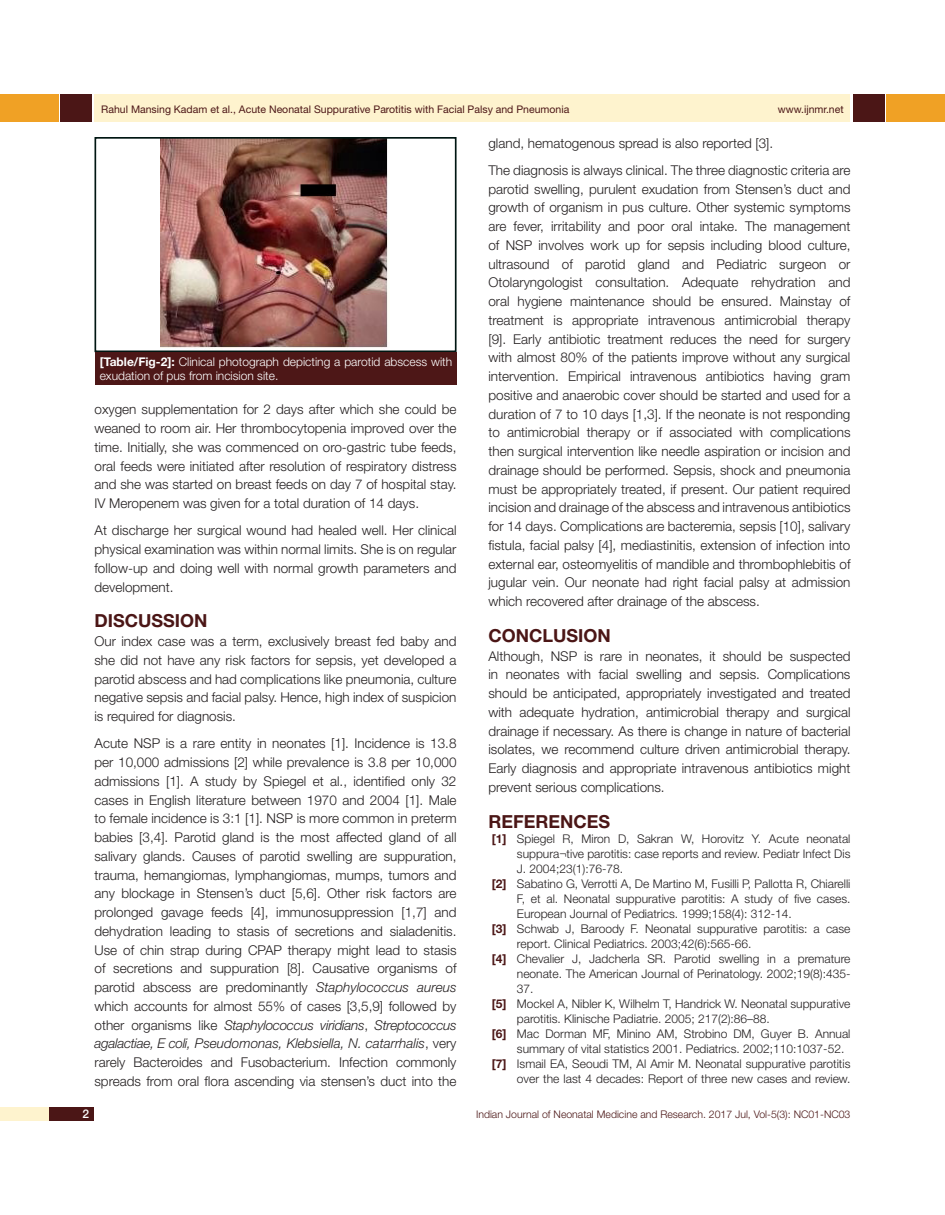
<style>
.page{position:relative;width:945px;height:1215px;background:#fff}
.page>*{position:absolute;margin:0;border:0;box-sizing:border-box;transform-origin:0 0}
.Heading{font:700 18px "Helvetica Neue";color:#4b1616}
.Body_text{font:300 13.5px/18.8px "Helvetica Neue";color:#231f20;text-align:justify}
.t1{font:300 12px "Helvetica Neue";color:#231f20}
.Table_text{font:300 12px/14.4px "Helvetica Neue";color:#fff}
.t2{font:500 12px "Helvetica Neue";color:#fff}
.t3{font:10.5px "Helvetica Neue";color:#4d1717}
.t4{font:300 10.5px "Helvetica Neue";color:#4b1616}
.t5{font:10.5px "Helvetica Neue";color:#4b1616}
.s1{font-weight:700}
.s2{font-style:italic}
.s3{font-weight:700;color:#4b1616}
</style>
<div class="page">
<div style="left:0;top:94px;width:58px;height:28px;background:#f0a125"></div>
<div style="left:61px;top:94px;width:31px;height:28px;background:#4b1616"></div>
<div style="left:887px;top:94px;width:58px;height:28px;background:#f0a125"></div>
<div style="left:853px;top:94px;width:31px;height:28px;background:#4b1616"></div>
<div style="left:94px;top:94px;width:756px;height:28px;background:#fef3ce"></div>
<div style="left:0;top:1107px;width:51px;height:13px;background:#fef3ce"></div>
<div style="left:50px;top:1107px;width:44px;height:13px;background:#4b1616"></div>
<img style="left:160px;top:140px;width:228px;height:209px">
<div style="left:95px;top:137px;width:362px;height:215px;border:2px solid #001612"></div>
<div style="left:95px;top:352px;width:362px;height:33px;background:#4d1717"></div>
<p class="t3" style="left:101px;top:103px;width:470px">Rahul Mansing Kadam et al., Acute Neonatal Suppurative Parotitis with Facial Palsy and Pneumonia</p>
<p class="t5" style="left:778px;top:103px;width:67px">www.ijnmr.net</p>
<p class="Table_text" style="left:100px;top:354px;width:354px"><span class="s1">[Table/Fig-2]:</span> Clinical photograph depicting a parotid abscess with exudation of pus from incision site.</p>
<p class="Body_text" style="left:94px;top:400px;width:364px">oxygen supplementation for 2 days after which she could be weaned to room air. Her thrombocytopenia improved over the time. Initially, she was commenced on oro-gastric tube feeds, oral feeds were initiated after resolution of respiratory distress and she was started on breast feeds on day 7 of hospital stay.<br>IV Meropenem was given for a total duration of 14 days.</p>
<p class="Body_text" style="left:94px;top:521px;width:364px">At discharge her surgical wound had healed well. Her clinical physical examination was within normal limits. She is on regular follow-up and doing well with normal growth parameters and development.</p>
<p class="Heading" style="left:94px;top:610px;width:115px">DISCUSSION</p>
<p class="Body_text" style="left:94px;top:632px;width:364px">Our index case was a term, exclusively breast fed baby and she did not have any risk factors for sepsis, yet developed a parotid abscess and had complications like pneumonia, culture negative sepsis and facial palsy. Hence, high index of suspicion is required for diagnosis.</p>
<p class="Body_text" style="left:94px;top:734px;width:364px">Acute NSP is a rare entity in neonates [1]. Incidence is 13.8 per 10,000 admissions [2] while prevalence is 3.8 per 10,000 admissions [1]. A study by Spiegel et al., identified only 32 cases in English literature between 1970 and 2004 [1]. Male to female incidence is 3:1 [1]. NSP is more common in preterm babies [3,4]. Parotid gland is the most affected gland of all salivary glands. Causes of parotid swelling are suppuration, trauma, hemangiomas, lymphangiomas, mumps, tumors and any blockage in Stensen’s duct [5,6]. Other risk factors are prolonged gavage feeds [4], immunosuppression [1,7] and dehydration leading to stasis of secretions and sialadenitis.<br>Use of chin strap during CPAP therapy might lead to stasis of secretions and suppuration [8]. Causative organisms of parotid abscess are predominantly <span class="s2">Staphylococcus aureus </span>which accounts for almost 55% of cases [3,5,9] followed by other organisms like <span class="s2">Staphylococcus viridians</span>, <span class="s2">Streptococcus agalactiae, E coli, Pseudomonas, Klebsiella, N. catarrhalis</span>, very rarely Bacteroides and Fusobacterium. Infection commonly spreads from oral flora ascending via stensen’s duct into the</p>
<p class="Body_text" style="left:488px;top:133px;width:286px">gland, hematogenous spread is also reported [3].</p>
<p class="Body_text" style="left:488px;top:160px;width:364px">The diagnosis is always clinical. The three diagnostic criteria are parotid swelling, purulent exudation from Stensen’s duct and growth of organism in pus culture. Other systemic symptoms are fever, irritability and poor oral intake. The management of NSP involves work up for sepsis including blood culture, ultrasound of parotid gland and Pediatric surgeon or Otolaryngologist consultation. Adequate rehydration and oral hygiene maintenance should be ensured. Mainstay of treatment is appropriate intravenous antimicrobial therapy [9]. Early antibiotic treatment reduces the need for surgery with almost 80% of the patients improve without any surgical intervention. Empirical intravenous antibiotics having gram positive and anaerobic cover should be started and used for a duration of 7 to 10 days [1,3]. If the neonate is not responding to antimicrobial therapy or if associated with complications then surgical intervention like needle aspiration or incision and drainage should be performed. Sepsis, shock and pneumonia must be appropriately treated, if present. Our patient required incision and drainage of the abscess and intravenous antibiotics for 14 days. Complications are bacteremia, sepsis [10], salivary fistula, facial palsy [4], mediastinitis, extension of infection into external ear, osteomyelitis of mandible and thrombophlebitis of jugular vein. Our neonate had right facial palsy at admission which recovered after drainage of the abscess.</p>
<p class="Heading" style="left:488px;top:624px;width:124px">CONCLUSION</p>
<p class="Body_text" style="left:488px;top:646px;width:364px">Although, NSP is rare in neonates, it should be suspected in neonates with facial swelling and sepsis. Complications should be anticipated, appropriately investigated and treated with adequate hydration, antimicrobial therapy and surgical drainage if necessary. As there is change in nature of bacterial isolates, we recommend culture driven antimicrobial therapy.<br>Early diagnosis and appropriate intravenous antibiotics might prevent serious complications.</p>
<p class="Heading" style="left:488px;top:810px;width:123px">REFERENCES</p>
<p class="t1" style="left:492px;top:831px;width:360px"><span class="s3">[1]</span> Spiegel R, Miron D, Sakran W, Horovitz Y. Acute neonatal</p>
<p class="t1" style="left:517px;top:846px;width:335px">suppura¬tive parotitis: case reports and review. Pediatr Infect Dis</p>
<p class="t1" style="left:517px;top:861px;width:108px">J. 2004;23(1):76-78.</p>
<p class="t1" style="left:492px;top:876px;width:360px"><span class="s3">[2]</span> Sabatino G, Verrotti A, De Martino M, Fusilli P, Pallotta R, Chiarelli</p>
<p class="t1" style="left:517px;top:891px;width:335px">F, et al. Neonatal suppurative parotitis: A study of five cases.</p>
<p class="t1" style="left:517px;top:906px;width:277px">European Journal of Pediatrics. 1999;158(4): 312-14.</p>
<p class="t1" style="left:492px;top:921px;width:360px"><span class="s3">[3]</span> Schwab J, Baroody F. Neonatal suppurative parotitis: a case</p>
<p class="t1" style="left:517px;top:936px;width:236px">report. Clinical Pediatrics. 2003;42(6):565-66.</p>
<p class="t1" style="left:492px;top:951px;width:360px"><span class="s3">[4]</span> Chevalier J, Jadcherla SR. Parotid swelling in a premature</p>
<p class="t1" style="left:517px;top:966px;width:335px">neonate. The American Journal of Perinatology. 2002;19(8):435-</p>
<p class="t1" style="left:517px;top:981px;width:18px">37.</p>
<p class="t1" style="left:492px;top:996px;width:360px"><span class="s3">[5]</span> Mockel A, Nibler K, Wilhelm T, Handrick W. Neonatal suppurative</p>
<p class="t1" style="left:517px;top:1011px;width:254px">parotitis. Klinische Padiatrie. 2005; 217(2):86–88.</p>
<p class="t1" style="left:492px;top:1026px;width:360px"><span class="s3">[6]</span> Mac Dorman MF, Minino AM, Strobino DM, Guyer B. Annual</p>
<p class="t1" style="left:517px;top:1041px;width:329px">summary of vital statistics 2001. Pediatrics. 2002;110:1037-52.</p>
<p class="t1" style="left:492px;top:1056px;width:360px"><span class="s3">[7]</span> Ismail EA, Seoudi TM, Al Amir M. Neonatal suppurative parotitis</p>
<p class="t1" style="left:517px;top:1071px;width:335px">over the last 4 decades: Report of three new cases and review.</p>
<p class="t2" style="left:83px;top:1107px;width:8px">2</p>
<p class="t4" style="left:476px;top:1108px;width:376px">Indian Journal of Neonatal Medicine and Research. 2017 Jul, Vol-5(3): NC01-NC03</p>
</div>
